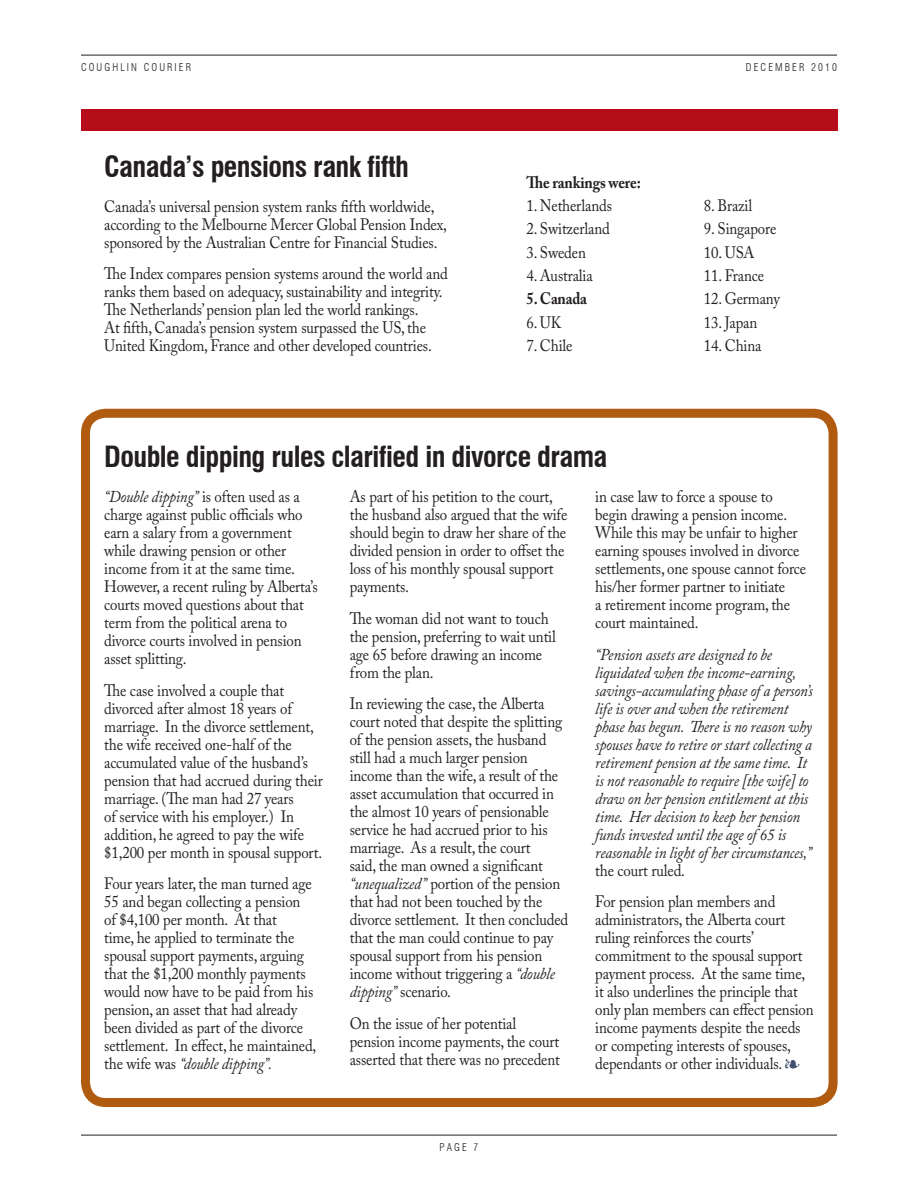
<style>
.page{position:relative;width:918px;height:1188px;background:#fff}
.page>*{position:absolute;margin:0;border:0;box-sizing:border-box;transform-origin:0 0}
.t1{font:700 condensed 28.5px "Swiss 721 BT";letter-spacing:-.02em;color:#231f20}
.t2{font:16.5px/18px "Adobe Caslon Pro";letter-spacing:-.01em;color:#231f20;scale:.9 1}
.t3{font:italic 16.5px/18px "Adobe Caslon Pro";letter-spacing:-.01em;color:#231f20;scale:.9 1}
.t4{font:700 16.5px "Adobe Caslon Pro";letter-spacing:-.01em;color:#231f20;scale:.9 1}
.t5{font:300 condensed 10.5px "Swiss 721 BT";letter-spacing:.2em;color:#231f20}
.s1{font-style:italic}
.s2{color:#40516d}
</style>
<div class="page">
<hr style="left:81px;top:1135px;width:756px;height:1px;background:#231f20">
<hr style="left:81px;top:55px;width:756px;height:1px;background:#231f20">
<div style="left:81px;top:110px;width:756px;height:21px;background:#b50e1a"></div>
<div style="left:81px;top:409px;width:757px;height:698px;border:9px solid #b15b10;border-radius:20px"></div>
<p class="t5" style="left:81px;top:61px;width:112px">COUGHLIN COURIER</p>
<p class="t5" style="left:746px;top:61px;width:93px">DECEMBER 2010</p>
<h1 class="t1" style="left:104px;top:149px;width:306px">Canada’s pensions rank fifth</h1>
<p class="t2" style="left:104px;top:197px;width:382px">Canada’s universal pension system ranks fifth worldwide, according to the Melbourne Mercer Global Pension Index, sponsored by the Australian Centre for Financial Studies.</p>
<p class="t2" style="left:104px;top:265px;width:383px">The Index compares pension systems around the world and ranks them based on adequacy, sustainability and integrity.<br>The Netherlands’ pension plan led the world rankings.<br>At fifth, Canada’s pension system surpassed the US, the United Kingdom, France and other developed countries.</p>
<p class="t4" style="left:526px;top:172px;width:129px">The rankings were:</p>
<p class="t2" style="left:526px;top:196px;width:96px">1. Netherlands</p>
<p class="t2" style="left:526px;top:220px;width:94px">2. Switzerland</p>
<p class="t2" style="left:526px;top:243px;width:68px">3. Sweden</p>
<p class="t2" style="left:526px;top:266px;width:75px">4. Australia</p>
<p class="t4" style="left:526px;top:289px;width:69px">5. Canada</p>
<p class="t2" style="left:526px;top:313px;width:40px">6. UK</p>
<p class="t2" style="left:526px;top:337px;width:53px">7. Chile</p>
<p class="t2" style="left:704px;top:196px;width:55px">8. Brazil</p>
<p class="t2" style="left:704px;top:220px;width:82px">9. Singapore</p>
<p class="t2" style="left:704px;top:243px;width:58px">10. USA</p>
<p class="t2" style="left:704px;top:266px;width:68px">11. France</p>
<p class="t2" style="left:704px;top:290px;width:86px">12. Germany</p>
<p class="t2" style="left:704px;top:313px;width:61px">13. Japan</p>
<p class="t2" style="left:704px;top:337px;width:65px">14. China</p>
<h1 class="t1" style="left:104px;top:440px;width:505px">Double dipping rules clarified in divorce drama</h1>
<p class="t2" style="left:104px;top:487px;width:239px"><span class="s1">“Double dipping”</span> is often used as a charge against public officials who earn a salary from a government while drawing pension or other income from it at the same time.<br>However, a recent ruling by Alberta’s courts moved questions about that term from the political arena to divorce courts involved in pension asset splitting.</p>
<p class="t2" style="left:104px;top:681px;width:244px">The case involved a couple that divorced after almost 18 years of marriage. In the divorce settlement, the wife received one-half of the accumulated value of the husband’s pension that had accrued during their marriage. (The man had 27 years<br>of service with his employer.) In addition, he agreed to pay the wife $1,200 per month in spousal support.</p>
<p class="t2" style="left:104px;top:875px;width:237px">Four years later, the man turned age 55 and began collecting a pension of $4,100 per month. At that<br>time, he applied to terminate the spousal support payments, arguing that the $1,200 monthly payments would now have to be paid from his pension, an asset that had already been divided as part of the divorce settlement. In effect, he maintained, the wife was <span class="s1">“double dipping”.</span></p>
<p class="t2" style="left:350px;top:488px;width:243px">As part of his petition to the court, the husband also argued that the wife should begin to draw her share of the divided pension in order to offset the loss of his monthly spousal support payments.</p>
<p class="t2" style="left:350px;top:609px;width:231px">The woman did not want to touch the pension, preferring to wait until age 65 before drawing an income from the plan.</p>
<p class="t2" style="left:350px;top:695px;width:244px">In reviewing the case, the Alberta court noted that despite the splitting of the pension assets, the husband still had a much larger pension income than the wife, a result of the asset accumulation that occurred in the almost 10 years of pensionable service he had accrued prior to his marriage. As a result, the court<br>said, the man owned a significant <span class="s1">“unequalized”</span> portion of the pension that had not been touched by the divorce settlement. It then concluded that the man could continue to pay spousal support from his pension income without triggering a <span class="s1">“double dipping”</span> scenario.</p>
<p class="t2" style="left:350px;top:1014px;width:235px">On the issue of her potential pension income payments, the court asserted that there was no precedent</p>
<p class="t2" style="left:595px;top:488px;width:236px">in case law to force a spouse to begin drawing a pension income.<br>While this may be unfair to higher earning spouses involved in divorce settlements, one spouse cannot force his/her former partner to initiate<br>a retirement income program, the court maintained.</p>
<p class="t3" style="left:595px;top:645px;width:243px">“Pension assets are designed to be liquidated when the income-earning, savings-accumulating phase of a person’s life is over and when the retirement phase has begun. There is no reason why spouses have to retire or start collecting a retirement pension at the same time. It is not reasonable to require [the wife] to draw on her pension entitlement at this time. Her decision to keep her pension funds invested until the age of 65 is reasonable in light of her circumstances,”</p>
<p class="t2" style="left:595px;top:854px;width:202px;line-height:31.5px">the court ruled.<br>For pension plan members and</p>
<p class="t2" style="left:595px;top:911px;width:244px">administrators, the Alberta court ruling reinforces the courts’ commitment to the spousal support payment process. At the same time, it also underlines the principle that only plan members can effect pension income payments despite the needs or competing interests of spouses, dependants or other individuals. <span class="s2">▪</span></p>
<p class="t5" style="left:440px;top:1141px;width:40px">PAGE 7</p>
</div>
